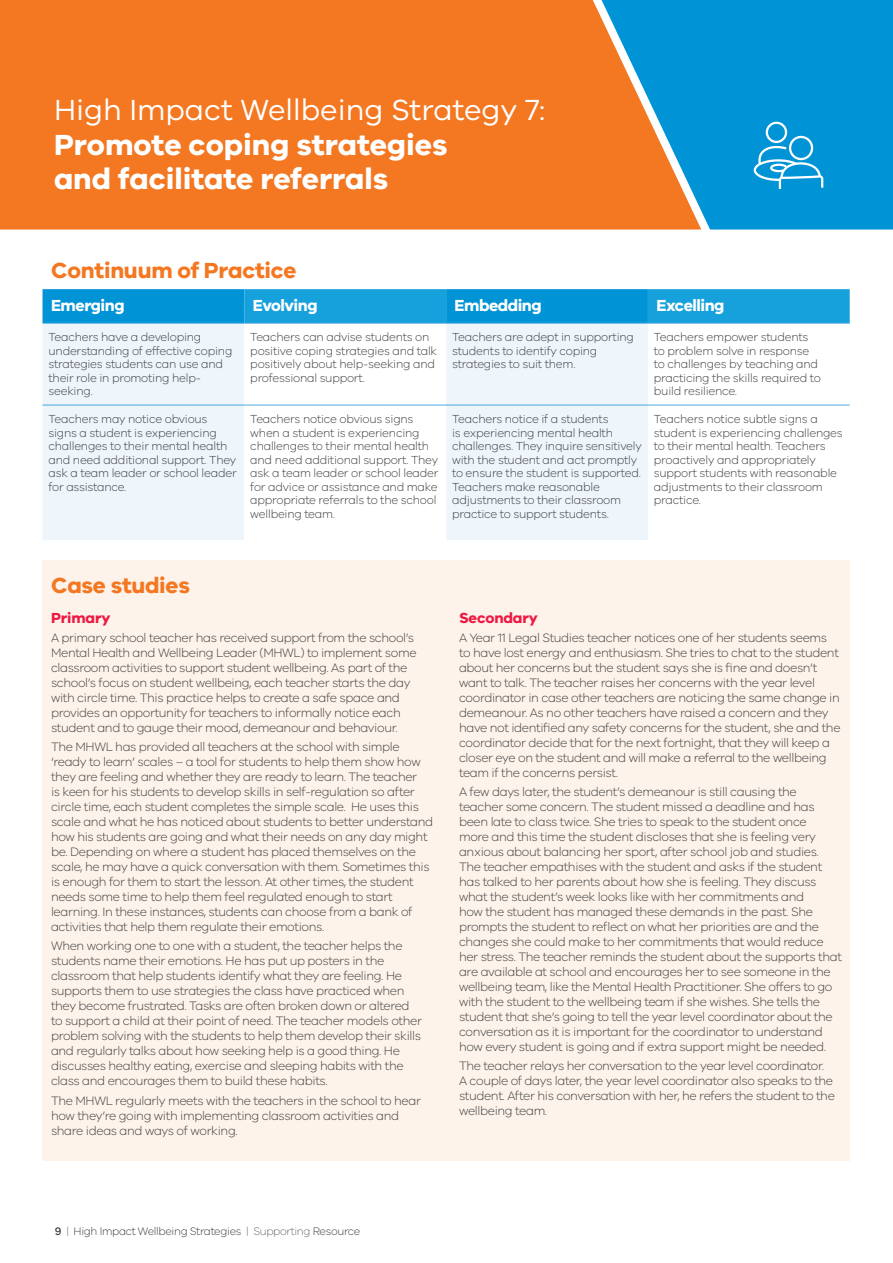
<style>
.page{position:relative;width:893px;height:1263px;background:#fff}
.page>*{position:absolute;margin:0;border:0;box-sizing:border-box;transform-origin:0 0}
.Impact_headings{font:700 30px/34.5px "VIC";color:#fff}
.B_Head{font:700 22.5px "VIC";letter-spacing:-.01em;color:#f47721}
.Body_-_Impacts{font:700 16.5px "VIC";letter-spacing:-.03em;color:#fff}
.C_Head{font:700 15px "VIC";letter-spacing:-.01em;color:#ed1943}
.Body_-_Impacts-2{font:300 12.6px/15px "VIC";letter-spacing:-.03em;color:#3e3e3f}
.Table_-_Body{font:300 12px/13.5px "VIC";letter-spacing:-.02em;color:#3e3e3f}
.t1{font:300 11.25px "VIC";letter-spacing:-.03em;color:#3e3e3f}
.s1{font-weight:400}
.s2{font-weight:500}
.s3{font-weight:200}
</style>
<div class="page">
<div style="left:0;top:0;width:595px;height:230px;background:#f47721"></div>
<svg style="left:595px;top:0;width:298px;height:230px;background:#3691b5"></svg>
<div style="left:43px;top:561px;width:807px;height:600px;background:#fef3ea"></div>
<svg style="left:43px;top:289px;width:807px;height:34px;background:#0d9ad9"></svg>
<div style="left:43px;top:324px;width:201px;height:216px;background:#eef5fb"></div>
<svg style="left:244px;top:324px;width:606px;height:216px"></svg>
<hr style="left:43px;top:323px;width:201px;height:1px;background:#47aadf">
<hr style="left:244px;top:323px;width:202px;height:1px;background:#47aadf">
<hr style="left:446px;top:323px;width:202px;height:1px;background:#47aadf">
<hr style="left:648px;top:323px;width:202px;height:1px;background:#47aadf">
<hr style="left:43px;top:405px;width:201px;height:1px;background:#47aadf">
<hr style="left:244px;top:405px;width:202px;height:1px;background:#47aadf">
<hr style="left:446px;top:405px;width:202px;height:1px;background:#47aadf">
<hr style="left:648px;top:405px;width:202px;height:1px;background:#47aadf">
<div style="left:766px;top:122px;width:21px;height:21px;border:2px solid #fff;border-radius:50%"></div>
<svg style="left:752px;top:135px;width:73px;height:56px;background:#30a7dd"></svg>
<p class="Impact_headings" style="left:54px;top:92px;width:493px"><span class="s1">High Impact Wellbeing Strategy 7:<br></span>Promote coping strategies<br>and facilitate referrals</p>
<p class="B_Head" style="left:51px;top:256px;width:247px">Continuum of Practice</p>
<p class="Body_-_Impacts" style="left:51px;top:296px;width:75px">Emerging</p>
<p class="Body_-_Impacts" style="left:253px;top:296px;width:66px">Evolving</p>
<p class="Body_-_Impacts" style="left:455px;top:296px;width:89px">Embedding</p>
<p class="Body_-_Impacts" style="left:656px;top:296px;width:70px">Excelling</p>
<p class="Table_-_Body" style="left:49px;top:330px;width:185px">Teachers have a developing understanding of effective coping strategies students can use and their role in promoting help&shy;seeking.</p>
<p class="Table_-_Body" style="left:250px;top:330px;width:188px">Teachers can advise students on positive coping strategies and talk positively about help-seeking and professional support.</p>
<p class="Table_-_Body" style="left:452px;top:330px;width:183px">Teachers are adept in supporting students to identify coping strategies to suit them.</p>
<p class="Table_-_Body" style="left:654px;top:330px;width:169px">Teachers empower students to problem solve in response to challenges by teaching and practicing the skills required to build resilience.</p>
<p class="Table_-_Body" style="left:49px;top:412px;width:190px">Teachers may notice obvious signs a student is experiencing challenges to their mental health and need additional support. They ask a team leader or school leader for assistance.</p>
<p class="Table_-_Body" style="left:250px;top:412px;width:190px">Teachers notice obvious signs when a student is experiencing challenges to their mental health and need additional support. They ask a team leader or school leader for advice or assistance and make appropriate referrals to the school wellbeing team.</p>
<p class="Table_-_Body" style="left:452px;top:412px;width:191px">Teachers notice if a students<br>is experiencing mental health challenges. They inquire sensitively with the student and act promptly to ensure the student is supported.<br>Teachers make reasonable adjustments to their classroom practice to support students.</p>
<p class="Table_-_Body" style="left:654px;top:412px;width:190px">Teachers notice subtle signs a student is experiencing challenges to their mental health. Teachers proactively and appropriately support students with reasonable adjustments to their classroom practice.</p>
<p class="B_Head" style="left:51px;top:571px;width:140px">Case studies</p>
<p class="C_Head" style="left:51px;top:608px;width:61px">Primary</p>
<p class="Body_-_Impacts-2" style="left:51px;top:630px;width:367px">A primary school teacher has received support from the school’s Mental Health and Wellbeing Leader (MHWL) to implement some classroom activities to support student wellbeing. As part of the school’s focus on student wellbeing, each teacher starts the day with circle time. This practice helps to create a safe space and provides an opportunity for teachers to informally notice each student and to gauge their mood, demeanour and behaviour.</p>
<p class="Body_-_Impacts-2" style="left:51px;top:739px;width:384px">The MHWL has provided all teachers at the school with simple ‘ready to learn’ scales – a tool for students to help them show how they are feeling and whether they are ready to learn. The teacher<br>is keen for his students to develop skills in self-regulation so after circle time, each student completes the simple scale. He uses this scale and what he has noticed about students to better understand how his students are going and what their needs on any day might be. Depending on where a student has placed themselves on the scale, he may have a quick conversation with them. Sometimes this is enough for them to start the lesson. At other times, the student needs some time to help them feel regulated enough to start learning. In these instances, students can choose from a bank of activities that help them regulate their emotions.</p>
<p class="Body_-_Impacts-2" style="left:51px;top:938px;width:372px">When working one to one with a student, the teacher helps the students name their emotions. He has put up posters in the classroom that help students identify what they are feeling. He supports them to use strategies the class have practiced when they become frustrated. Tasks are often broken down or altered to support a child at their point of need. The teacher models other problem solving with the students to help them develop their skills and regularly talks about how seeking help is a good thing. He discusses healthy eating, exercise and sleeping habits with the class and encourages them to build these habits.</p>
<p class="Body_-_Impacts-2" style="left:51px;top:1092px;width:371px">The MHWL regularly meets with the teachers in the school to hear how they’re going with implementing classroom activities and share ideas and ways of working.</p>
<p class="C_Head" style="left:459px;top:608px;width:80px">Secondary</p>
<p class="Body_-_Impacts-2" style="left:459px;top:630px;width:383px">A Year 11 Legal Studies teacher notices one of her students seems to have lost energy and enthusiasm. She tries to chat to the student about her concerns but the student says she is fine and doesn’t want to talk. The teacher raises her concerns with the year level coordinator in case other teachers are noticing the same change in demeanour. As no other teachers have raised a concern and they have not identified any safety concerns for the student, she and the coordinator decide that for the next fortnight, that they will keep a closer eye on the student and will make a referral to the wellbeing team if the concerns persist.</p>
<p class="Body_-_Impacts-2" style="left:459px;top:784px;width:384px">A few days later, the student’s demeanour is still causing the teacher some concern. The student missed a deadline and has been late to class twice. She tries to speak to the student once<br>more and this time the student discloses that she is feeling very anxious about balancing her sport, after school job and studies.<br>The teacher empathises with the student and asks if the student has talked to her parents about how she is feeling. They discuss what the student’s week looks like with her commitments and<br>how the student has managed these demands in the past. She prompts the student to reflect on what her priorities are and the changes she could make to her commitments that would reduce her stress. The teacher reminds the student about the supports that are available at school and encourages her to see someone in the wellbeing team, like the Mental Health Practitioner. She offers to go with the student to the wellbeing team if she wishes. She tells the student that she’s going to tell the year level coordinator about the conversation as it is important for the coordinator to understand how every student is going and if extra support might be needed.</p>
<p class="Body_-_Impacts-2" style="left:459px;top:1058px;width:377px">The teacher relays her conversation to the year level coordinator.<br>A couple of days later, the year level coordinator also speaks to the student. After his conversation with her, he refers the student to the wellbeing team.</p>
<p class="t1" style="left:55px;top:1224px;width:307px"><span class="s2">9</span> <span class="s3">|</span> High Impact Wellbeing Strategies <span class="s3">| Supporting</span> Resource</p>
</div>
